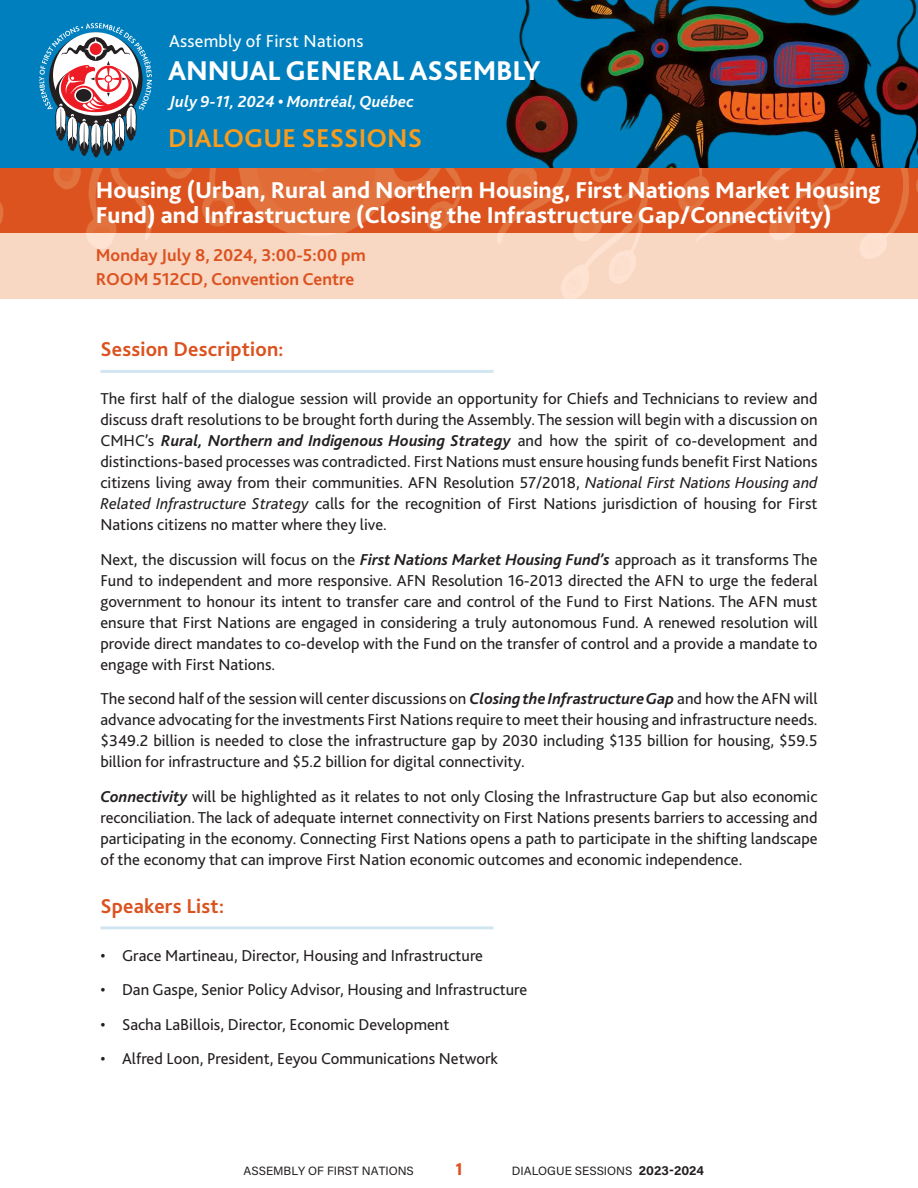
<style>
.page{position:relative;width:918px;height:1188px;background:#fff}
.page>*{position:absolute;margin:0;border:0;box-sizing:border-box;transform-origin:0 0}
.t1{font:800 28.35px "Bliss 2";letter-spacing:-.005em;color:#fff}
.t2{font:700 27px "Bliss 2";letter-spacing:.005em;color:#f99b1c}
.t3{font:800 24px/25.8px "Bliss 2";color:#fff}
.t4{font:700 21px "Bliss 2";letter-spacing:.01em;color:#db521f}
.t5{font:18.15px "Bliss 2";letter-spacing:.015em;color:#fff}
.t6{font:700 18px/24.6px "Bliss 2";color:#db521f}
.t7{font:18px "Acumin Variable Concept";color:#db521f}
.t8{font:italic 700 16.8px "Bliss 2";letter-spacing:.005em;color:#fff}
.Body_Text{font:16.5px/21px "Bliss 2";color:#231f20;text-align:justify}
.t9{font:12px "Acumin Variable Concept";color:#231f20}
.s1{font-weight:700;font-style:italic}
.s2{font-style:italic}
.s3{font-size:12.75px}
</style>
<div class="page">
<img style="left:0;top:0;width:918px;height:168px">
<svg style="left:39px;top:23px;width:113px;height:135px"></svg>
<svg style="left:0;top:168px;width:918px;height:65px;background:#dd5c28"></svg>
<div style="left:0;top:233px;width:918px;height:66px;background:#f7d6c1"></div>
<hr style="left:100px;top:370px;width:394px;height:3px;background:#d1e6f1">
<hr style="left:100px;top:926px;width:394px;height:3px;background:#d1e6f1">
<p class="t5" style="left:169px;top:30px;width:196px">Assembly of First Nations</p>
<h1 class="t1" style="left:168px;top:53px;width:374px">ANNUAL GENERAL ASSEMBLY</h1>
<p class="t8" style="left:170px;top:91px;width:246px">July 9-11, 2024 • Montréal, Québec</p>
<h2 class="t2" style="left:168px;top:121px;width:255px">DIALOGUE SESSIONS</h2>
<h3 class="t3" style="left:96px;top:176px;width:786px">Housing (Urban, Rural and Northern Housing, First Nations Market Housing<br>Fund) and Infrastructure (Closing the Infrastructure Gap/Connectivity)</h3>
<p class="t6" style="left:96px;top:242px;width:271px">Monday July 8, 2024, 3:00-5:00 pm<br>ROOM 512CD, Convention Centre</p>
<h1 class="t4" style="left:100px;top:336px;width:185px">Session Description:</h1>
<p class="Body_Text" style="left:100px;top:388px;width:719px">The first half of the dialogue session will provide an opportunity for Chiefs and Technicians to review and discuss draft resolutions to be brought forth during the Assembly. The session will begin with a discussion on CMHC’s <span class="s1">Rural, Northern and Indigenous Housing Strategy</span> and how the spirit of co-development and distinctions-based processes was contradicted. First Nations must ensure housing funds benefit First Nations citizens living away from their communities. AFN Resolution 57/2018, <span class="s2">National First Nations Housing and Related Infrastructure Strategy</span> calls for the recognition of First Nations jurisdiction of housing for First Nations citizens no matter where they live.</p>
<p class="Body_Text" style="left:100px;top:549px;width:719px">Next, the discussion will focus on the <span class="s1">First Nations Market Housing Fund’s</span> approach as it transforms The Fund to independent and more responsive. AFN Resolution 16-2013 directed the AFN to urge the federal government to honour its intent to transfer care and control of the Fund to First Nations. The AFN must ensure that First Nations are engaged in considering a truly autonomous Fund. A renewed resolution will provide direct mandates to co-develop with the Fund on the transfer of control and a provide a mandate to engage with First Nations.</p>
<p class="Body_Text" style="left:100px;top:688px;width:719px">The second half of the session will center discussions on <span class="s1">Closing the Infrastructure Gap</span> and how the AFN will advance advocating for the investments First Nations require to meet their housing and infrastructure needs. $349.2 billion is needed to close the infrastructure gap by 2030 including $135 billion for housing, $59.5 billion for infrastructure and $5.2 billion for digital connectivity.</p>
<p class="Body_Text" style="left:100px;top:786px;width:719px"><span class="s1">Connectivity</span> will be highlighted as it relates to not only Closing the Infrastructure Gap but also economic reconciliation. The lack of adequate internet connectivity on First Nations presents barriers to accessing and participating in the economy. Connecting First Nations opens a path to participate in the shifting landscape of the economy that can improve First Nation economic outcomes and economic independence.</p>
<h1 class="t4" style="left:100px;top:893px;width:125px">Speakers List:</h1>
<p class="Body_Text" style="left:100px;top:945px;width:384px">• Grace Martineau, Director, Housing and Infrastructure</p>
<p class="Body_Text" style="left:100px;top:979px;width:428px">• Dan Gaspe, Senior Policy Advisor, Housing and Infrastructure</p>
<p class="Body_Text" style="left:100px;top:1014px;width:350px">• Sacha LaBillois, Director, Economic Development</p>
<p class="Body_Text" style="left:100px;top:1048px;width:399px">• Alfred Loon, President, Eeyou Communications Network</p>
<p class="t9" style="left:244px;top:1162px;width:172px">ASSEMBLY OF FIRST NATIONS</p>
<p class="t7" style="left:455px;top:1156px;width:9px">1</p>
<p class="t9" style="left:512px;top:1162px;width:194px">DIALOGUE SESSIONS <span class="s3">2023-2024</span></p>
</div>
